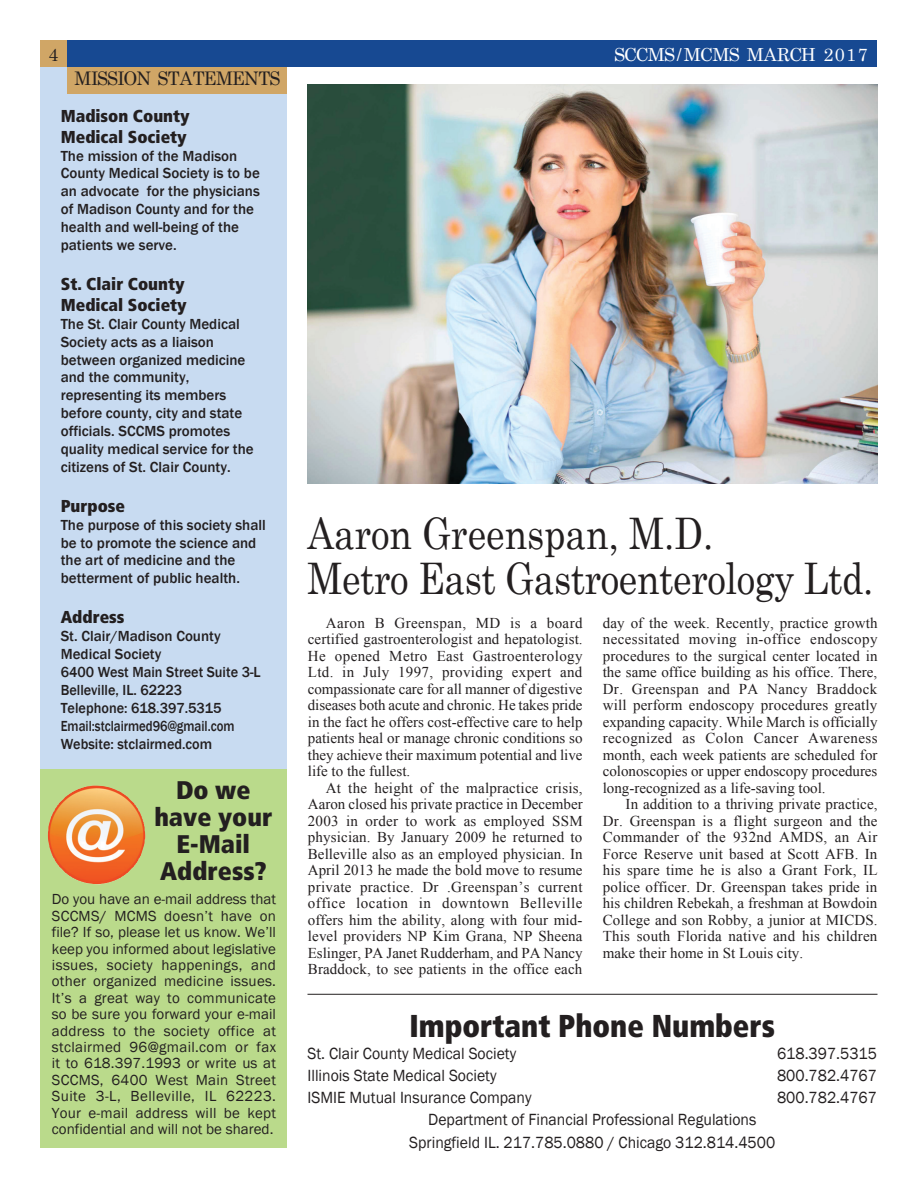
<style>
.page{position:relative;width:918px;height:1188px;background:#fff}
.page>*{position:absolute;margin:0;border:0;box-sizing:border-box;transform-origin:0 0}
.Headline{font:43.5px "Century Schoolbook";letter-spacing:-.01em;color:#231f20;scale:.85 1}
.Subhead{font:900 condensed 31.65px "Frutiger";color:#231f20;scale:.94 1}
.Subhead-2{font:900 condensed 25.5px/27px "Frutiger";color:#231f20;text-align:center}
.t1{font:18.75px "Apple Myungjo";color:#231f20;scale:.95 1}
.t2{font:18px "Apple Myungjo";color:#fff}
.t3{font:18px "Apple Myungjo";color:#231f20}
.Subhead-3{font:900 condensed 17.25px "Frutiger";color:#231f20}
.Box_text{font:16.65px "Franklin Gothic";color:#231f20;scale:.94 1}
.body_text{font:15px/16.5px "Times New Roman";color:#231f20;text-align:justify}
.Box_text-2{font:500 15px/18px "Franklin Gothic";color:#231f20}
.Box_text-3{font:15px/16.4px "Franklin Gothic";color:#231f20;text-align:justify}
.Box_text-4{font:500 15px "Franklin Gothic";color:#231f20;scale:.95 1}
.Box_text-5{font:500 15px "Franklin Gothic";color:#231f20;scale:.85 1}
</style>
<div class="page">
<div style="left:40px;top:765px;width:247px;height:382px;background:#bada8b"></div>
<div style="left:41px;top:68px;width:246px;height:701px;background:#c8dbf1"></div>
<div style="left:40px;top:40px;width:28px;height:28px;background:#d0a666"></div>
<div style="left:68px;top:40px;width:809px;height:28px;background:#174992"></div>
<div style="left:68px;top:68px;width:219px;height:26px;background:#d0a666"></div>
<img style="left:47px;top:786px;width:99px;height:99px">
<hr style="left:308px;top:994px;width:570px;height:1px;background:#231f20">
<img style="left:308px;top:85px;width:569px;height:399px">
<p class="t3" style="left:48px;top:44px;width:13px">4</p>
<p class="t2" style="left:615px;top:44px;width:255px">SCCMS/MCMS MARCH 2017</p>
<p class="t1" style="left:75px;top:68px;width:218px">MISSION STATEMENTS</p>
<p class="Subhead-3" style="left:61px;top:105px;width:131px">Madison County</p>
<p class="Subhead-3" style="left:61px;top:126px;width:128px">Medical Society</p>
<p class="Box_text-2" style="left:61px;top:147px;width:201px">The mission of the Madison<br>County Medical Society is to be an advocate for the physicians of Madison County and for the health and well-being of the patients we serve.</p>
<p class="Subhead-3" style="left:61px;top:273px;width:125px">St. Clair County</p>
<p class="Subhead-3" style="left:61px;top:294px;width:128px">Medical Society</p>
<p class="Box_text-2" style="left:61px;top:315px;width:194px">The St. Clair County Medical<br>Society acts as a liaison between organized medicine and the community, representing its members before county, city and state officials. SCCMS promotes quality medical service for the citizens of St. Clair County.</p>
<p class="Subhead-3" style="left:61px;top:495px;width:66px">Purpose</p>
<p class="Box_text-2" style="left:61px;top:516px;width:207px">The purpose of this society shall be to promote the science and the art of medicine and the betterment of public health.</p>
<p class="Subhead-3" style="left:61px;top:606px;width:65px">Address</p>
<p class="Box_text-2" style="left:61px;top:627px;width:161px">St. Clair/Madison County<br>Medical Society</p>
<p class="Box_text-4" style="left:61px;top:663px;width:212px">6400 West Main Street Suite 3-L</p>
<p class="Box_text-4" style="left:61px;top:680px;width:129px">Belleville, IL. 62223</p>
<p class="Box_text-4" style="left:61px;top:698px;width:171px">Telephone: 618.397.5315</p>
<p class="Box_text-5" style="left:61px;top:716px;width:206px">Email:stclairmed96@gmail.com</p>
<p class="Box_text-4" style="left:61px;top:734px;width:161px">Website: stclairmed.com</p>
<p class="Subhead-2" style="left:154px;top:777px;width:120px">Do we have your<br>E-Mail</p>
<p class="Subhead-2" style="left:160px;top:858px;width:108px">Address?</p>
<p class="Box_text-3" style="left:52px;top:891px;width:226px">Do you have an e-mail address that SCCMS/ MCMS doesn’t have on file? If so, please let us know. We’ll keep you informed about legislative issues, society happenings, and other organized medicine issues.<br>It’s a great way to communicate so be sure you forward your e-mail address to the society office at stclairmed 96@gmail.com or fax it to 618.397.1993 or write us at SCCMS, 6400 West Main Street Suite 3-L, Belleville, IL 62223.<br>Your e-mail address will be kept confidential and will not be shared.</p>
<p class="Headline" style="left:308px;top:507px;width:479px">Aaron Greenspan, M.D.</p>
<p class="Headline" style="left:308px;top:552px;width:667px">Metro East Gastroenterology Ltd.</p>
<p class="body_text" style="left:308px;top:614px;width:276px;text-indent:18px">Aaron B Greenspan, MD is a board certified gastroenterologist and hepatologist.<br>He opened Metro East Gastroenterology Ltd. in July 1997, providing expert and compassionate care for all manner of digestive diseases both acute and chronic. He takes pride in the fact he offers cost-effective care to help patients heal or manage chronic conditions so they achieve their maximum potential and live life to the fullest.</p>
<p class="body_text" style="left:308px;top:779px;width:276px;text-indent:18px">At the height of the malpractice crisis, Aaron closed his private practice in December 2003 in order to work as employed SSM physician. By January 2009 he returned to Belleville also as an employed physician. In April 2013 he made the bold move to resume private practice. Dr .Greenspan’s current office location in downtown Belleville offers him the ability, along with four mid&shy;level providers NP Kim Grana, NP Sheena Eslinger, PA Janet Rudderham, and PA Nancy Braddock, to see patients in the office each</p>
<p class="body_text" style="left:603px;top:614px;width:276px">day of the week. Recently, practice growth necessitated moving in-office endoscopy procedures to the surgical center located in the same office building as his office. There, Dr. Greenspan and PA Nancy Braddock will perform endoscopy procedures greatly expanding capacity. While March is officially recognized as Colon Cancer Awareness month, each week patients are scheduled for colonoscopies or upper endoscopy procedures long-recognized as a life-saving tool.</p>
<p class="body_text" style="left:603px;top:796px;width:276px;text-indent:23px">In addition to a thriving private practice, Dr. Greenspan is a flight surgeon and the Commander of the 932nd AMDS, an Air Force Reserve unit based at Scott AFB. In his spare time he is also a Grant Fork, IL police officer. Dr. Greenspan takes pride in his children Rebekah, a freshman at Bowdoin College and son Robby, a junior at MICDS.<br>This south Florida native and his children make their home in St Louis city.</p>
<p class="Subhead" style="left:410px;top:1007px;width:390px">Important Phone Numbers</p>
<p class="Box_text" style="left:308px;top:1043px;width:224px">St. Clair County Medical Society</p>
<p class="Box_text" style="left:777px;top:1043px;width:108px">618.397.5315</p>
<p class="Box_text" style="left:308px;top:1065px;width:203px">Illinois State Medical Society</p>
<p class="Box_text" style="left:777px;top:1065px;width:108px">800.782.4767</p>
<p class="Box_text" style="left:308px;top:1087px;width:240px">ISMIE Mutual Insurance Company</p>
<p class="Box_text" style="left:777px;top:1087px;width:108px">800.782.4767</p>
<p class="Box_text" style="left:428px;top:1110px;width:351px">Department of Financial Professional Regulations</p>
<p class="Box_text" style="left:409px;top:1132px;width:391px">Springfield IL. 217.785.0880 / Chicago 312.814.4500</p>
</div>
